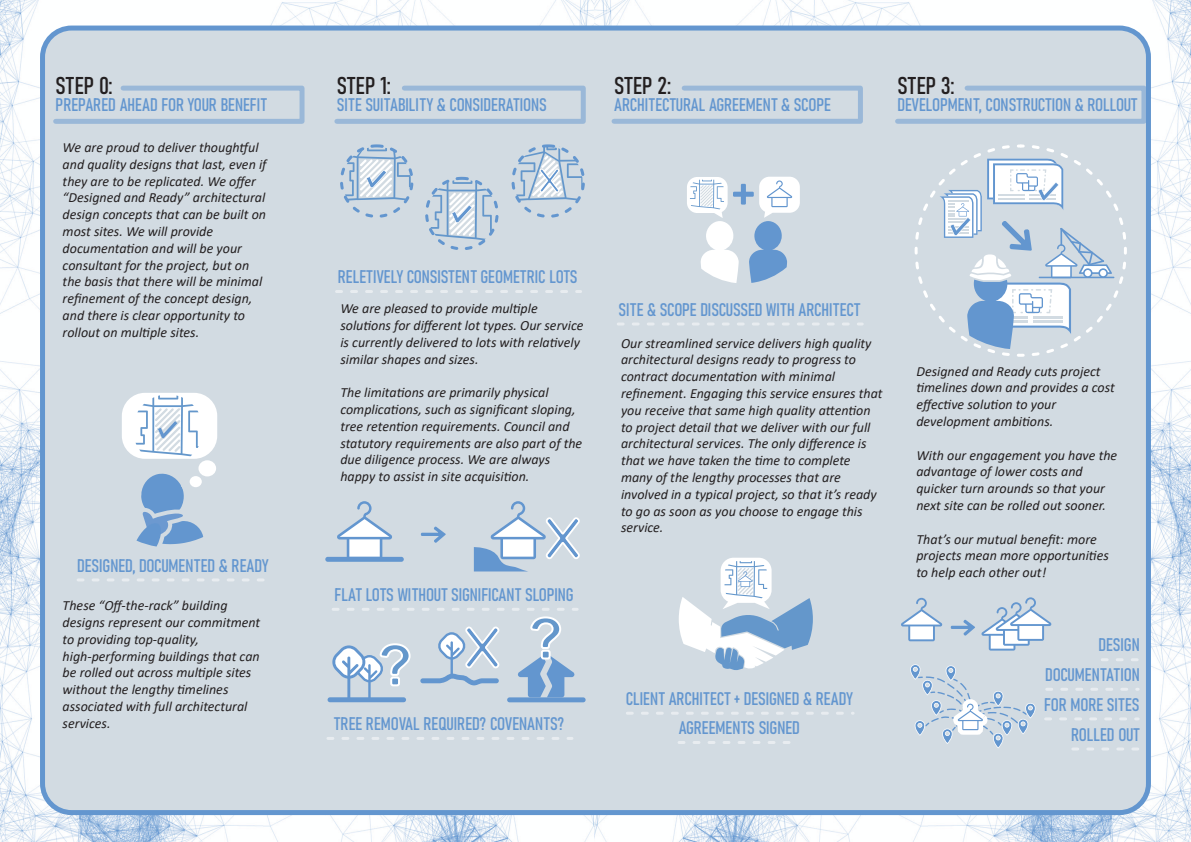
<style>
.page{position:relative;width:1191px;height:842px;background:#fff}
.page>*{position:absolute;margin:0;border:0;box-sizing:border-box;transform-origin:0 0}
.t1{font:24px "Bahnschrift";color:#231f20}
.t2{font:18px/30px "Bahnschrift";color:#6396cf;text-align:center}
.t3{font:italic 14px/16.8px "Calibri";color:#231f20}
</style>
<div class="page">
<img style="left:0;top:0;width:594px;height:842px">
<img style="left:594px;top:0;width:597px;height:842px">
<div style="left:38px;top:23px;width:1115px;height:794px;background:#d2dbe2"></div>
<div style="left:675px;top:548px;width:142px;height:142px;background:#d2dbe2;border-radius:50%"></div>
<svg style="left:679px;top:558px;width:134px;height:112px"></svg>
<div style="left:672px;top:146px;width:142px;height:142px;background:#d2dbe2;border-radius:50%"></div>
<svg style="left:687px;top:177px;width:113px;height:106px"></svg>
<div style="left:913px;top:143px;width:215px;height:215px;background:#d2dbe2"></div>
<svg style="left:1015px;top:143px;width:11px;height:6px"></svg>
<div style="left:921px;top:152px;width:198px;height:198px;background:#d2dbe2;border-radius:50%"></div>
<hr style="left:1038px;top:277px;width:76px;height:1px;background:#6396cf">
<svg style="left:939px;top:159px;width:173px;height:191px"></svg>
<svg style="left:421px;top:526px;width:25px;height:17px"></svg>
<div style="left:507px;top:697px;width:78px;height:5px;background:#6396cf;border-radius:2px"></div>
<div style="left:325px;top:557px;width:79px;height:5px;background:#6396cf;border-radius:2px"></div>
<div style="left:327px;top:697px;width:79px;height:5px;background:#6396cf;border-radius:2px"></div>
<svg style="left:337px;top:501px;width:55px;height:56px"></svg>
<svg style="left:474px;top:501px;width:106px;height:70px"></svg>
<svg style="left:340px;top:144px;width:73px;height:74px;background:#c2d2e0"></svg>
<svg style="left:511px;top:144px;width:74px;height:74px;background:#c0d0e0"></svg>
<svg style="left:425px;top:177px;width:74px;height:73px;background:#c1d1e0"></svg>
<svg style="left:334px;top:86px;width:252px;height:38px;background:#c4d2df"></svg>
<svg style="left:611px;top:86px;width:252px;height:38px;background:#c5d2df"></svg>
<svg style="left:895px;top:86px;width:251px;height:38px;background:#c4d2df"></svg>
<svg style="left:336px;top:290px;width:244px;height:3px"></svg>
<svg style="left:618px;top:322px;width:244px;height:3px"></svg>
<svg style="left:53px;top:0;width:251px;height:593px;background:#d1dbe3"></svg>
<svg style="left:900px;top:597px;width:240px;height:245px;background:#cedae4"></svg>
<svg style="left:627px;top:712px;width:226px;height:3px"></svg>
<svg style="left:679px;top:741px;width:119px;height:3px"></svg>
<svg style="left:331px;top:608px;width:246px;height:92px;background:#c3d2e1"></svg>
<svg style="left:328px;top:737px;width:244px;height:3px"></svg>
<h1 class="t1" style="left:56px;top:68px;width:58px">STEP 0:</h1>
<p class="t2" style="left:56px;top:88px;width:213px">PREPARED AHEAD FOR YOUR BENEFIT</p>
<p class="t3" style="left:63px;top:138px;width:205px">We are proud to deliver thoughtful and quality designs that last, even if they are to be replicated. We offer “Designed and Ready” architectural design concepts that can be built on most sites. We will provide documentation and will be your consultant for the project, but on the basis that there will be minimal refinement of the concept design, and there is clear opportunity to rollout on multiple sites.</p>
<p class="t2" style="left:77px;top:549px;width:193px">DESIGNED, DOCUMENTED &amp; READY</p>
<p class="t3" style="left:63px;top:597px;width:199px">These “Off-the-rack” building designs represent our commitment to providing top-quality, high-performing buildings that can be rolled out across multiple sites without the lengthy timelines associated with full architectural services.</p>
<h1 class="t1" style="left:337px;top:68px;width:55px">STEP 1:</h1>
<p class="t2" style="left:337px;top:88px;width:212px">SITE SUITABILITY &amp; CONSIDERATIONS</p>
<h1 class="t1" style="left:614px;top:68px;width:59px">STEP 2:</h1>
<p class="t2" style="left:614px;top:88px;width:218px">ARCHITECTURAL AGREEMENT &amp; SCOPE</p>
<h1 class="t1" style="left:897px;top:68px;width:59px">STEP 3:</h1>
<p class="t2" style="left:897px;top:88px;width:241px">DEVELOPMENT, CONSTRUCTION &amp; ROLLOUT</p>
<p class="t2" style="left:338px;top:261px;width:241px">RELETIVELY CONSISTENT GEOMETRIC LOTS</p>
<p class="t3" style="left:340px;top:300px;width:245px">We are pleased to provide multiple solutions for different lot types. Our service is currently delivered to lots with relatively similar shapes and sizes.</p>
<p class="t3" style="left:340px;top:384px;width:243px">The limitations are primarily physical complications, such as significant sloping, tree retention requirements. Council and statutory requirements are also part of the due diligence process. We are always happy to assist in site acquisition.</p>
<p class="t2" style="left:335px;top:579px;width:241px">FLAT LOTS WITHOUT SIGNIFICANT SLOPING</p>
<p class="t2" style="left:334px;top:708px;width:232px">TREE REMOVAL REQUIRED? COVENANTS?</p>
<p class="t2" style="left:618px;top:293px;width:243px">SITE &amp; SCOPE DISCUSSED WITH ARCHITECT</p>
<p class="t3" style="left:621px;top:334px;width:263px">Our streamlined service delivers high quality architectural designs ready to progress to contract documentation with minimal refinement. Engaging this service ensures that you receive that same high quality attention to project detail that we deliver with our full architectural services. The only difference is that we have taken the time to complete many of the lengthy processes that are involved in a typical project, so that it’s ready to go as soon as you choose to engage this service.</p>
<p class="t2" style="left:626px;top:683px;width:228px;line-height:29.3px">CLIENT ARCHITECT + DESIGNED &amp; READY<br>AGREEMENTS SIGNED</p>
<p class="t3" style="left:916px;top:362px;width:200px">Designed and Ready cuts project timelines down and provides a cost effective solution to your development ambitions.</p>
<p class="t3" style="left:916px;top:446px;width:202px">With our engagement you have the advantage of lower costs and quicker turn arounds so that your next site can be rolled out sooner.</p>
<p class="t3" style="left:916px;top:530px;width:194px">That’s our mutual benefit: more projects mean more opportunities to help each other out!</p>
<p class="t2" style="left:1044px;top:628px;width:97px;text-align:right">DESIGN<br>DOCUMENTATION<br>FOR MORE SITES<br>ROLLED OUT</p>
</div>
